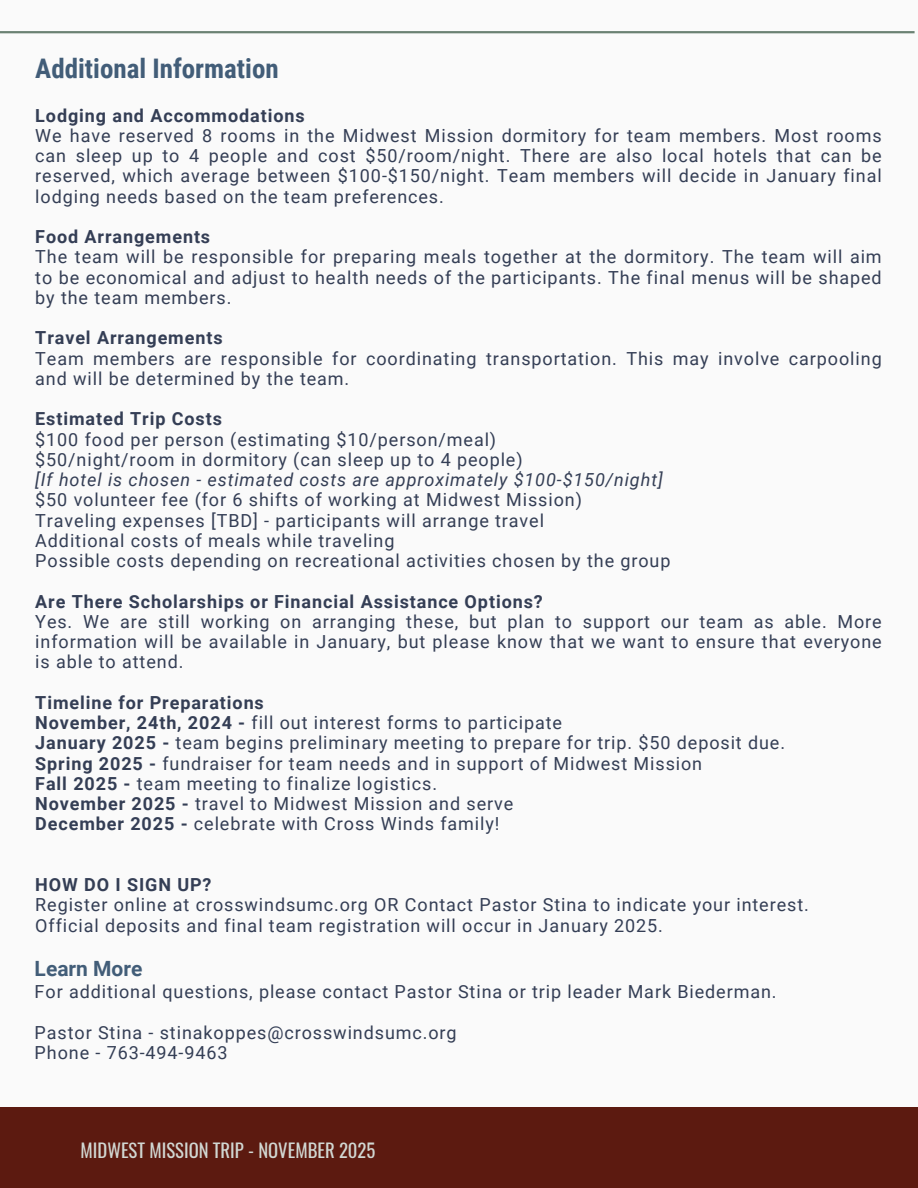
<style>
.page{position:relative;width:918px;height:1188px;background:#fafafa}
.page>*{position:absolute;margin:0;border:0;box-sizing:border-box;transform-origin:0 0}
.t1{font:700 27px "Roboto Condensed";color:#425d78}
.t2{font:700 21px "Roboto";color:#425d78}
.t3{font:18.75px "Oswald";color:#d1d7d2}
.t4{font:18px/20.2px "Roboto";letter-spacing:.05em;color:#343e55;text-align:justify}
.t5{font:700 18px "Roboto";letter-spacing:.05em;color:#343e55}
.t6{font:italic 18px "Roboto";letter-spacing:.05em;color:#343e55}
.s1{font-weight:700}
</style>
<div class="page">
<div style="left:0;top:1107px;width:918px;height:81px;background:#5c1a10"></div>
<hr style="left:0;top:31px;width:915px;height:2px;background:#6b8273">
<h1 class="t1" style="left:35px;top:53px;width:245px">Additional Information</h1>
<p class="t5" style="left:35px;top:105px;width:271px">Lodging and Accommodations</p>
<p class="t4" style="left:35px;top:126px;width:848px">We have reserved 8 rooms in the Midwest Mission dormitory for team members. Most rooms can sleep up to 4 people and cost $50/room/night. There are also local hotels that can be reserved, which average between $100-$150/night. Team members will decide in January final lodging needs based on the team preferences.</p>
<p class="t5" style="left:35px;top:226px;width:176px">Food Arrangements</p>
<p class="t4" style="left:35px;top:247px;width:848px">The team will be responsible for preparing meals together at the dormitory. The team will aim to be economical and adjust to health needs of the participants. The final menus will be shaped by the team members.</p>
<p class="t5" style="left:35px;top:328px;width:189px">Travel Arrangements</p>
<p class="t4" style="left:35px;top:348px;width:848px">Team members are responsible for coordinating transportation. This may involve carpooling and will be determined by the team.</p>
<p class="t5" style="left:35px;top:409px;width:188px">Estimated Trip Costs</p>
<p class="t4" style="left:35px;top:429px;width:462px">$100 food per person (estimating $10/person/meal)</p>
<p class="t4" style="left:35px;top:450px;width:489px">$50/night/room in dormitory (can sleep up to 4 people)</p>
<p class="t6" style="left:35px;top:469px;width:629px">[If hotel is chosen - estimated costs are approximately $100-$150/night]</p>
<p class="t4" style="left:35px;top:490px;width:548px">$50 volunteer fee (for 6 shifts of working at Midwest Mission)</p>
<p class="t4" style="left:35px;top:510px;width:510px">Traveling expenses [TBD] - participants will arrange travel</p>
<p class="t4" style="left:35px;top:531px;width:361px">Additional costs of meals while traveling</p>
<p class="t4" style="left:35px;top:551px;width:637px">Possible costs depending on recreational activities chosen by the group</p>
<p class="t5" style="left:35px;top:591px;width:509px">Are There Scholarships or Financial Assistance Options?</p>
<p class="t4" style="left:35px;top:612px;width:848px">Yes. We are still working on arranging these, but plan to support our team as able. More information will be available in January, but please know that we want to ensure that everyone is able to attend.</p>
<p class="t5" style="left:35px;top:692px;width:230px">Timeline for Preparations</p>
<p class="t4" style="left:35px;top:713px;width:528px"><span class="s1">November, 24th, 2024 -</span> fill out interest forms to participate</p>
<p class="t4" style="left:35px;top:733px;width:751px"><span class="s1">January 2025 -</span> team begins preliminary meeting to prepare for trip. $50 deposit due.</p>
<p class="t4" style="left:35px;top:753px;width:668px"><span class="s1">Spring 2025 -</span> fundraiser for team needs and in support of Midwest Mission</p>
<p class="t4" style="left:35px;top:774px;width:403px"><span class="s1">Fall 2025 -</span> team meeting to finalize logistics.</p>
<p class="t4" style="left:35px;top:794px;width:479px"><span class="s1">November 2025 -</span> travel to Midwest Mission and serve</p>
<p class="t4" style="left:35px;top:814px;width:466px"><span class="s1">December 2025 -</span> celebrate with Cross Winds family!</p>
<p class="t5" style="left:35px;top:874px;width:178px">HOW DO I SIGN UP?</p>
<p class="t4" style="left:35px;top:895px;width:775px">Register online at crosswindsumc.org OR Contact Pastor Stina to indicate your interest.</p>
<p class="t4" style="left:35px;top:915px;width:629px">Official deposits and final team registration will occur in January 2025.</p>
<p class="t2" style="left:35px;top:957px;width:109px">Learn More</p>
<p class="t4" style="left:35px;top:982px;width:743px">For additional questions, please contact Pastor Stina or trip leader Mark Biederman.</p>
<p class="t4" style="left:35px;top:1022px;width:424px">Pastor Stina - stinakoppes@crosswindsumc.org</p>
<h3 class="t4" style="left:35px;top:1043px;width:194px">Phone - 763-494-9463</h3>
<h2 class="t3" style="left:81px;top:1136px;width:296px">MIDWEST MISSION TRIP - NOVEMBER 2025</h2>
</div>
